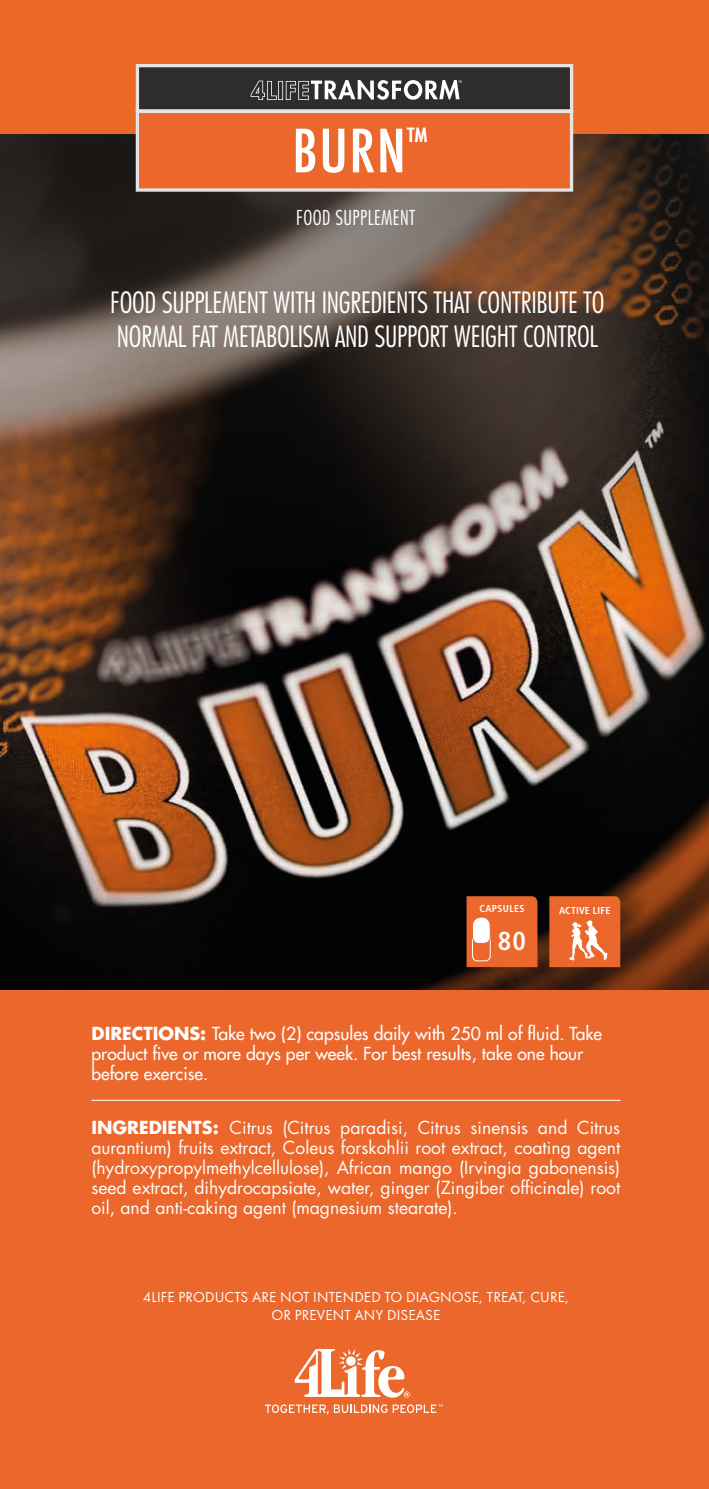
<style>
.page{position:relative;width:709px;height:1489px;background:#fff}
.page>*{position:absolute;margin:0;border:0;box-sizing:border-box;transform-origin:0 0}
.t1{font:500 condensed 57.75px "Futura";color:#fff;scale:1.08 1}
.t2{font:300 condensed 28.5px/34.2px "Futura Std";letter-spacing:-.01em;color:#fff}
.t3{font:700 condensed 26px "Frutiger LT Std";color:#fff}
.t4{font:300 condensed 20px "Futura Std";letter-spacing:.02em;color:#fff}
.t5{font:17.5px/20px "Futura Std";color:#fff;text-align:justify}
.t6{font:500 17.5px/20px "Futura Std";color:#fff}
.t7{font:15px/18px "Futura PT";letter-spacing:.01em;color:#fff;text-align:center}
.t8{font:700 condensed 10px "Frutiger LT Std";letter-spacing:.02em;color:#fff}
.t9{font:700 condensed 10px "Frutiger LT Std";letter-spacing:.04em;color:#fff}
.t10{font:6.5px "Myriad Pro";color:#fff}
.s1{font-weight:700}
</style>
<div class="page">
<img style="left:0;top:777px;width:709px;height:213px">
<img style="left:0;top:134px;width:709px;height:643px">
<div style="left:0;top:0;width:709px;height:134px;background:#ec6827"></div>
<div style="left:0;top:990px;width:709px;height:498px;background:#ec672c"></div>
<div style="left:136px;top:64px;width:437px;height:49px;background:#2e2d2c;border:3px solid #e4e4e3"></div>
<div style="left:136px;top:110px;width:437px;height:82px;background:#ec672c;border:3px solid #e4e4e3"></div>
<svg style="left:251px;top:80px;width:208px;height:20px"></svg>
<svg style="left:295px;top:1349px;width:115px;height:48px"></svg>
<svg style="left:265px;top:1404px;width:178px;height:10px"></svg>
<svg style="left:466px;top:896px;width:71px;height:71px"></svg>
<svg style="left:549px;top:896px;width:71px;height:71px"></svg>
<hr style="left:92px;top:1099px;width:528px;height:1px;background:#fff">
<h1 class="t1" style="left:292px;top:114px;width:127px">BURN<sup>™</sup></h1>
<p class="t4" style="left:296px;top:206px;width:120px">FOOD SUPPLEMENT</p>
<p class="t10" style="left:458px;top:79px;width:5px">™</p>
<h2 class="t2" style="left:110px;top:285px;width:496px">FOOD SUPPLEMENT WITH INGREDIENTS THAT CONTRIBUTE TO<br>NORMAL FAT METABOLISM AND SUPPORT WEIGHT CONTROL</h2>
<p class="t9" style="left:479px;top:902px;width:47px">CAPSULES</p>
<p class="t8" style="left:559px;top:904px;width:53px">ACTIVE LIFE</p>
<h3 class="t3" style="left:498px;top:925px;width:30px">80</h3>
<p class="t6" style="left:92px;top:1023px;width:512px"><span class="s1">DIRECTIONS:</span> Take two (2) capsules daily with 250 ml of fluid. Take product five or more days per week. For best results, take one hour before exercise.</p>
<p class="t5" style="left:91px;top:1117px;width:530px"><span class="s1">INGREDIENTS:</span> Citrus (Citrus paradisi, Citrus sinensis and Citrus aurantium) fruits extract, Coleus forskohlii root extract, coating agent (hydroxypropylmethylcellulose), African mango (Irvingia gabonensis) seed extract, dihydrocapsiate, water, ginger (Zingiber officinale) root oil, and anti-caking agent (magnesium stearate).</p>
<p class="t7" style="left:143px;top:1287px;width:428px">4LIFE PRODUCTS ARE NOT INTENDED TO DIAGNOSE, TREAT, CURE,<br>OR PREVENT ANY DISEASE</p>
</div>
